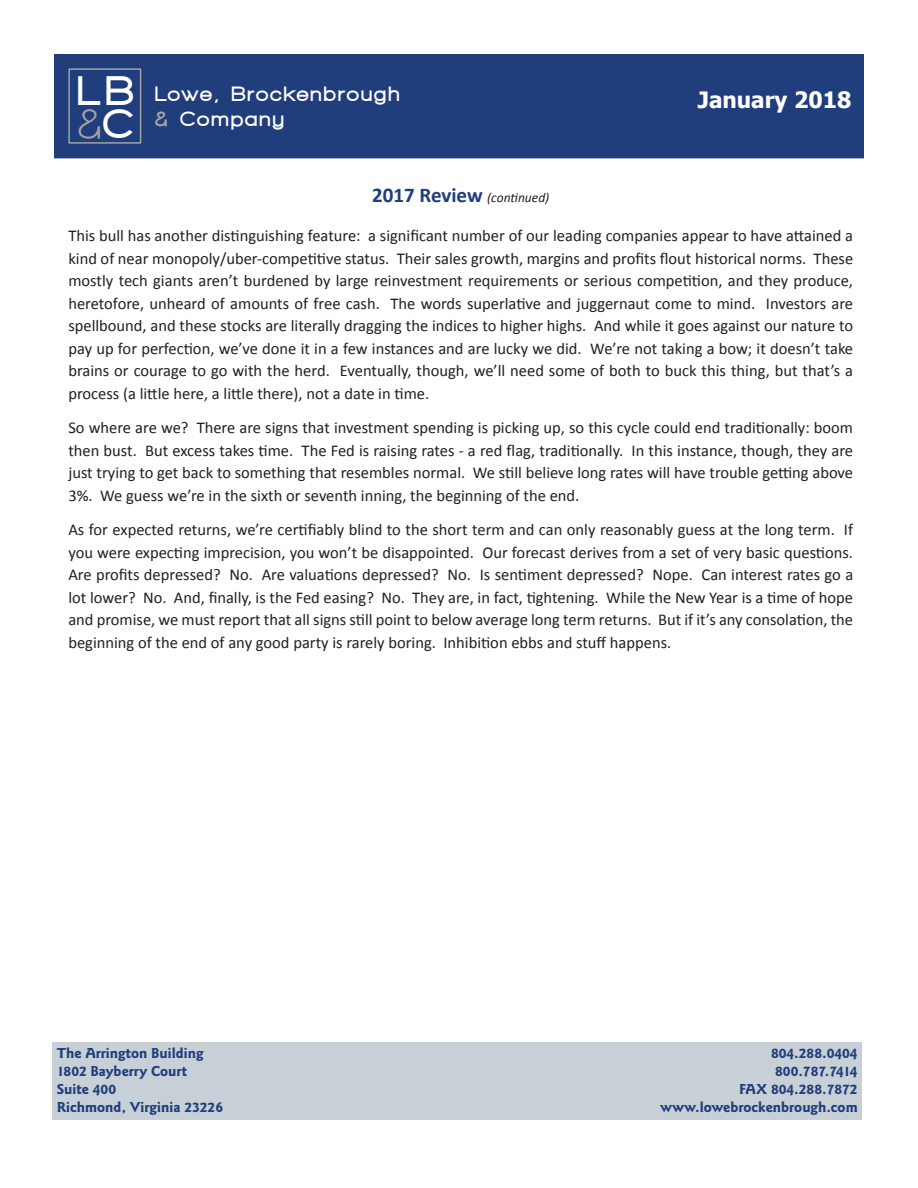
<style>
.page{position:relative;width:918px;height:1188px;background:#fff}
.page>*{position:absolute;margin:0;border:0;box-sizing:border-box;transform-origin:0 0}
.t1{font:900 42px/33.5px "Walkway";color:#fff}
.t2{font:700 22.5px "Tahoma";color:#fff}
.t3{font:900 21px/25.2px "Walkway";letter-spacing:.11em;color:#fff}
.t4{font:16.5px/22.5px "Calibri";color:#231f20;text-align:justify}
.t5{font:700 15px "Goudy Sans EF";color:#203d7c}
.t6{font:italic 13.5px "Calibri";color:#231f20}
.s1{font-weight:700;color:#a6a6a6}
.s2{color:#a6a6a6}
.s3{font-weight:700;font-style:normal;font-size:21px;color:#203d7c}
</style>
<div class="page">
<div style="left:54px;top:54px;width:810px;height:104px;background:#203d7c"></div>
<div style="left:68px;top:68px;width:73px;height:75px;border:1px solid #a6a6a6"></div>
<div style="left:52px;top:1042px;width:810px;height:78px;background:#c7cfd7"></div>
<p class="t1" style="left:77px;top:73px;width:57px">LB <span class="s1">&amp;</span>C</p>
<p class="t3" style="left:155px;top:81px;width:246px">Lowe, Brockenbrough <span class="s2">&amp;</span> Company</p>
<p class="t2" style="left:698px;top:84px;width:155px">January 2018</p>
<p class="t6" style="left:372px;top:188px;width:179px"><span class="s3">2017 Review</span> (continued)</p>
<p class="t4" style="left:68px;top:224px;width:786px">This bull has another distinguishing feature: a significant number of our leading companies appear to have attained a kind of near monopoly/uber-competitive status. Their sales growth, margins and profits flout historical norms. These mostly tech giants aren’t burdened by large reinvestment requirements or serious competition, and they produce, heretofore, unheard of amounts of free cash. The words superlative and juggernaut come to mind. Investors are spellbound, and these stocks are literally dragging the indices to higher highs. And while it goes against our nature to pay up for perfection, we’ve done it in a few instances and are lucky we did. We’re not taking a bow; it doesn’t take brains or courage to go with the herd. Eventually, though, we’ll need some of both to buck this thing, but that’s a process (a little here, a little there), not a date in time.</p>
<p class="t4" style="left:68px;top:416px;width:786px">So where are we? There are signs that investment spending is picking up, so this cycle could end traditionally: boom then bust. But excess takes time. The Fed is raising rates - a red flag, traditionally. In this instance, though, they are just trying to get back to something that resembles normal. We still believe long rates will have trouble getting above 3%. We guess we’re in the sixth or seventh inning, the beginning of the end.</p>
<p class="t4" style="left:68px;top:518px;width:786px">As for expected returns, we’re certifiably blind to the short term and can only reasonably guess at the long term. If you were expecting imprecision, you won’t be disappointed. Our forecast derives from a set of very basic questions.<br>Are profits depressed? No. Are valuations depressed? No. Is sentiment depressed? Nope. Can interest rates go a lot lower? No. And, finally, is the Fed easing? No. They are, in fact, tightening. While the New Year is a time of hope and promise, we must report that all signs still point to below average long term returns. But if it’s any consolation, the beginning of the end of any good party is rarely boring. Inhibition ebbs and stuff happens.</p>
<p class="t5" style="left:57px;top:1044px;width:148px">The Arrington Building</p>
<p class="t5" style="left:771px;top:1044px;width:88px">804.288.0404</p>
<p class="t5" style="left:57px;top:1062px;width:132px">1802 Bayberry Court</p>
<p class="t5" style="left:775px;top:1062px;width:84px">800.787.7414</p>
<p class="t5" style="left:57px;top:1080px;width:61px">Suite 400</p>
<p class="t5" style="left:739px;top:1080px;width:120px">FAX 804.288.7872</p>
<p class="t5" style="left:57px;top:1098px;width:168px">Richmond, Virginia 23226</p>
<p class="t5" style="left:660px;top:1098px;width:199px">www.lowebrockenbrough.com</p>
</div>
